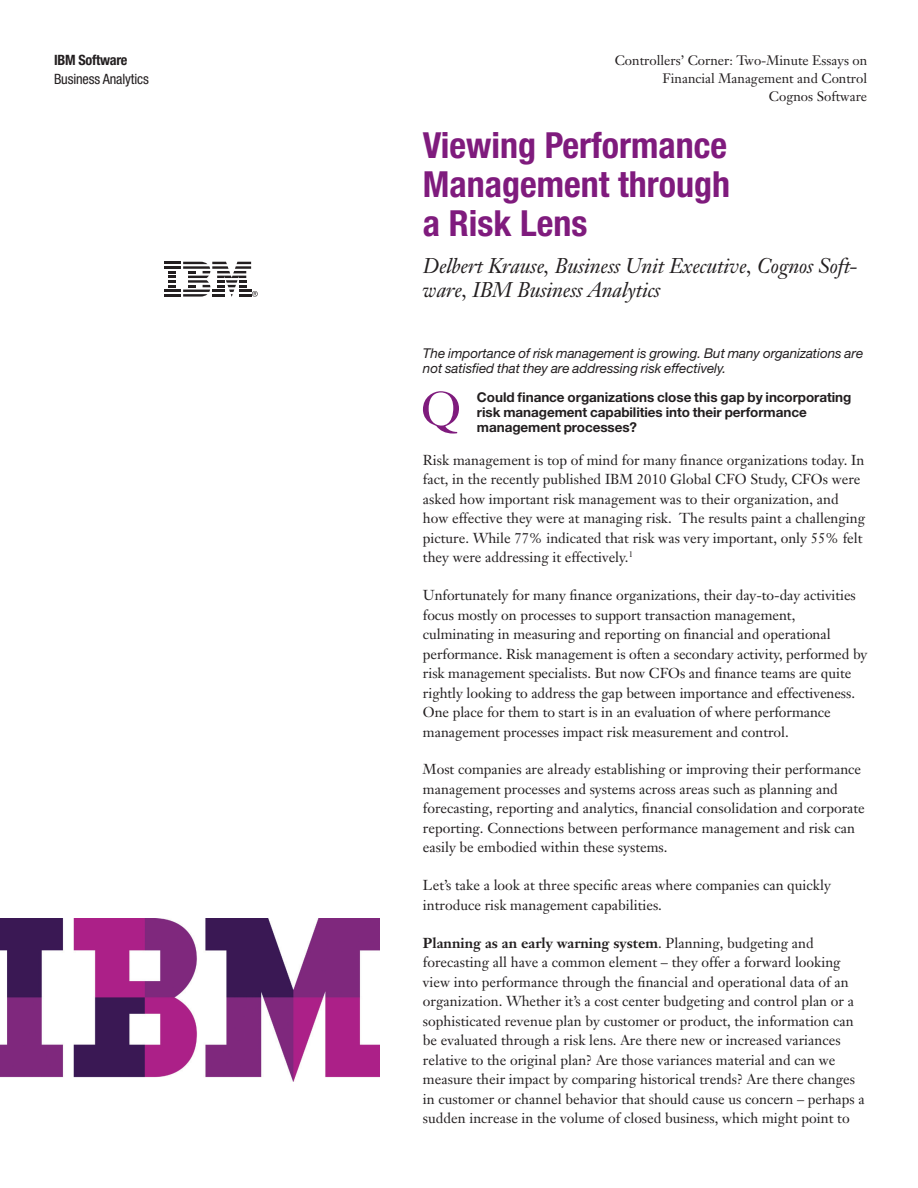
<style>
.page{position:relative;width:918px;height:1188px;background:#fff}
.page>*{position:absolute;margin:0;border:0;box-sizing:border-box;transform-origin:0 0}
.t1{font:700 condensed 36px/39px "Helvetica Neue";color:#7f1b7d;text-align:justify}
.t2{font:italic 21px/24px "Janson Text";letter-spacing:-.01em;color:#231f20}
.t3{font:14.25px/19.5px "Janson Text";color:#231f20}
.t4{font:condensed 14.25px "Helvetica Neue";letter-spacing:-.01em;color:#231f20}
.t5{font:700 condensed 14.25px "Helvetica Neue";letter-spacing:-.02em;color:#231f20}
.t6{font:700 13.5px/15px "Helvetica Neue";letter-spacing:-.005em;color:#231f20}
.t7{font:italic 13.5px/15px "Helvetica Neue";letter-spacing:-.005em;color:#231f20}
.t8{font:13.5px/18px "Janson Text";color:#231f20;text-align:right}
.s1{font-weight:700}
</style>
<div class="page">
<img style="left:0;top:918px;width:380px;height:163px">
<svg style="left:164px;top:262px;width:94px;height:35px"></svg>
<svg style="left:423px;top:391px;width:36px;height:43px"></svg>
<p class="t5" style="left:54px;top:51px;width:75px">IBM Software</p>
<p class="t8" style="left:615px;top:51px;width:254px">Controllers’ Corner: Two-Minute Essays on<br>Financial Management and Control<br>Cognos Software</p>
<p class="t4" style="left:54px;top:71px;width:97px">Business Analytics</p>
<h1 class="t1" style="left:423px;top:125px;width:309px">Viewing Performance Management through a Risk Lens</h1>
<h2 class="t2" style="left:423px;top:254px;width:436px">Delbert Krause, Business Unit Executive, Cognos Soft&shy;ware, IBM Business Analytics</h2>
<p class="t7" style="left:423px;top:346px;width:442px">The importance of risk management is growing. But many organizations are not satisfied that they are addressing risk effectively.</p>
<p class="t6" style="left:477px;top:389px;width:376px">Could finance organizations close this gap by incorporating risk management capabilities into their performance management processes?</p>
<p class="t3" style="left:423px;top:450px;width:444px">Risk management is top of mind for many finance organizations today. In fact, in the recently published IBM 2010 Global CFO Study, CFOs were asked how important risk management was to their organization, and how effective they were at managing risk. The results paint a challenging picture. While 77% indicated that risk was very important, only 55% felt they were addressing it effectively.<sup>1</sup></p>
<p class="t3" style="left:423px;top:585px;width:446px">Unfortunately for many finance organizations, their day-to-day activities focus mostly on processes to support transaction management, culminating in measuring and reporting on financial and operational performance. Risk management is often a secondary activity, performed by risk management specialists. But now CFOs and finance teams are quite rightly looking to address the gap between importance and effectiveness.<br>One place for them to start is in an evaluation of where performance management processes impact risk measurement and control.</p>
<p class="t3" style="left:423px;top:760px;width:443px">Most companies are already establishing or improving their performance management processes and systems across areas such as planning and forecasting, reporting and analytics, financial consolidation and corporate reporting. Connections between performance management and risk can easily be embodied within these systems.</p>
<p class="t3" style="left:423px;top:875px;width:409px">Let’s take a look at three specific areas where companies can quickly introduce risk management capabilities.</p>
<p class="t3" style="left:423px;top:933px;width:443px"><span class="s1">Planning as an early warning system</span>. Planning, budgeting and forecasting all have a common element – they offer a forward looking view into performance through the financial and operational data of an organization. Whether it’s a cost center budgeting and control plan or a sophisticated revenue plan by customer or product, the information can be evaluated through a risk lens. Are there new or increased variances relative to the original plan? Are those variances material and can we measure their impact by comparing historical trends? Are there changes in customer or channel behavior that should cause us concern – perhaps a sudden increase in the volume of closed business, which might point to</p>
</div>
